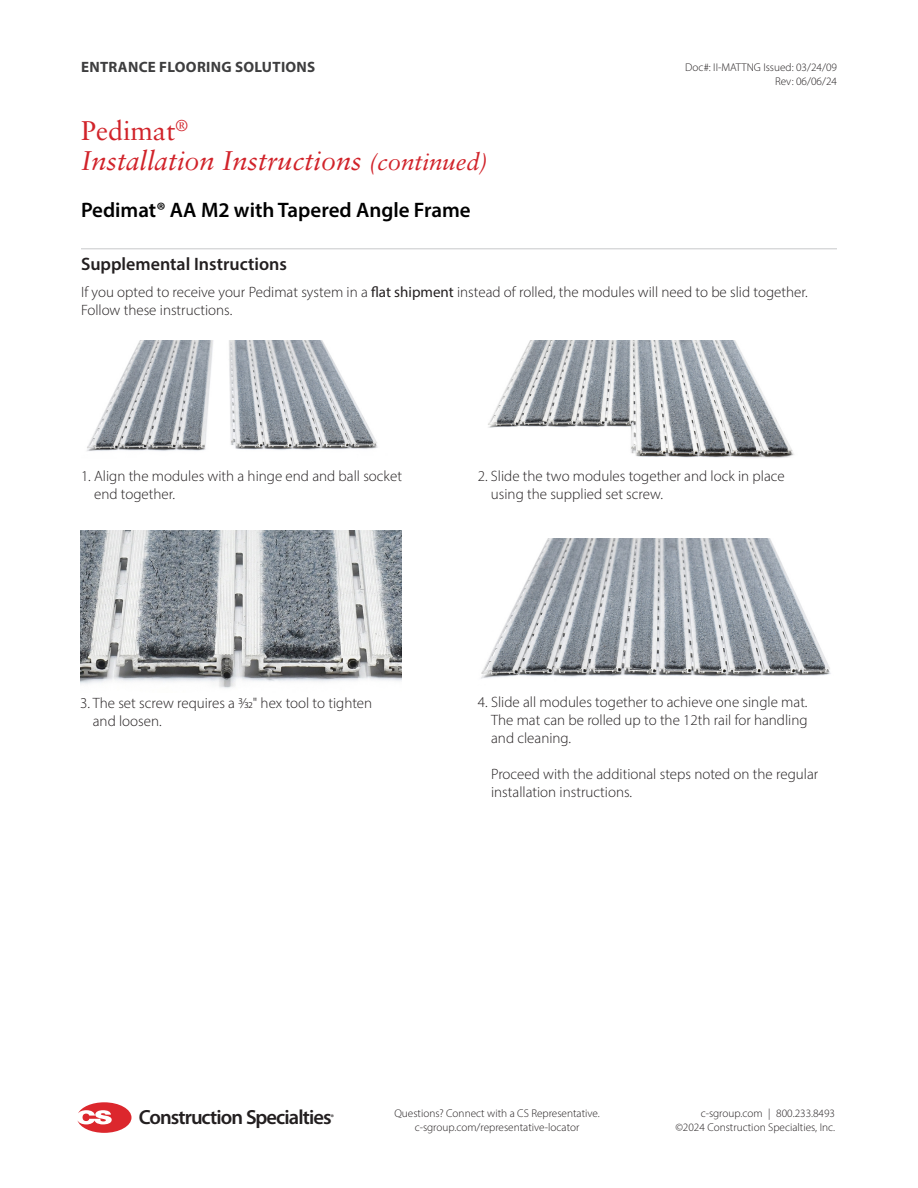
<style>
.page{position:relative;width:918px;height:1188px;background:#fff}
.page>*{position:absolute;margin:0;border:0;box-sizing:border-box;transform-origin:0 0}
.t1{font:italic 27px/30px "Sabon LT Pro";color:#d1232a}
.t2{font:600 21px "Myriad Pro";color:#000}
.t3{font:600 20.4px "Myriad Pro";letter-spacing:-.045em;color:#231f20}
.Bullet_List_Subhead{font:600 18px "Myriad Pro";color:#231f20}
.Bullet_List{font:300 15px/18px "Myriad Pro";color:#231f20}
.t4{font:700 15px "Myriad Pro";letter-spacing:.02em;color:#3e3e3f}
.t5{font:300 11.25px/14.2px "Myriad Pro";color:#231f20;text-align:right}
.t6{font:600 8.25px "Myriad Pro";color:#231f20}
.s1{font-style:normal}
.s2{font-size:24px}
.s3{font-weight:400}
</style>
<div class="page">
<hr style="left:81px;top:249px;width:756px;height:1px;background:#c7c8ca">
<img style="left:87px;top:340px;width:291px;height:111px">
<img style="left:488px;top:340px;width:306px;height:118px">
<img style="left:80px;top:530px;width:321px;height:158px">
<img style="left:481px;top:538px;width:350px;height:141px">
<svg style="left:77px;top:1102px;width:55px;height:31px"></svg>
<p class="t4" style="left:81px;top:57px;width:236px">ENTRANCE FLOORING SOLUTIONS</p>
<p class="t5" style="left:685px;top:61px;width:153px;line-height:13.5px">Doc#: II-MATTNG Issued: 03/24/09<br>Rev: 06/06/24</p>
<h1 class="t1" style="left:81px;top:115px;width:408px"><span class="s1">Pedimat</span><sup>®<br></sup>Installation Instructions <span class="s2">(continued)</span></h1>
<h2 class="t2" style="left:81px;top:197px;width:391px">Pedimat® AA M2 with Tapered Angle Frame</h2>
<p class="Bullet_List_Subhead" style="left:81px;top:253px;width:207px">Supplemental Instructions</p>
<p class="Bullet_List" style="left:81px;top:283px;width:728px">If you opted to receive your Pedimat system in a <span class="s3">flat shipment</span> instead of rolled, the modules will need to be slid together.<br>Follow these instructions.</p>
<p class="Bullet_List" style="left:94px;top:467px;width:309px;text-indent:-13px">1. Align the modules with a hinge end and ball socket end together.</p>
<p class="Bullet_List" style="left:491px;top:467px;width:295px;text-indent:-13px">2. Slide the two modules together and lock in place using the supplied set screw.</p>
<p class="Bullet_List" style="left:93px;top:694px;width:281px;text-indent:-13px">3. The set screw requires a 3/32" hex tool to tighten and loosen.</p>
<p class="Bullet_List" style="left:491px;top:693px;width:318px;text-align:justify;text-indent:-13px">4. Slide all modules together to achieve one single mat.<br>The mat can be rolled up to the 12th rail for handling and cleaning.</p>
<p class="Bullet_List" style="left:491px;top:765px;width:329px">Proceed with the additional steps noted on the regular installation instructions.</p>
<h3 class="t3" style="left:139px;top:1104px;width:194px">Construction Specialties</h3>
<p class="t6" style="left:331px;top:1112px;width:5px">®</p>
<p class="t5" style="left:394px;top:1106px;width:207px;text-align:center">Questions? Connect with a CS Representative. c-sgroup.com/representative-locator</p>
<p class="t5" style="left:675px;top:1106px;width:161px">c-sgroup.com | 800.233.8493 ©2024 Construction Specialties, Inc.</p>
</div>
